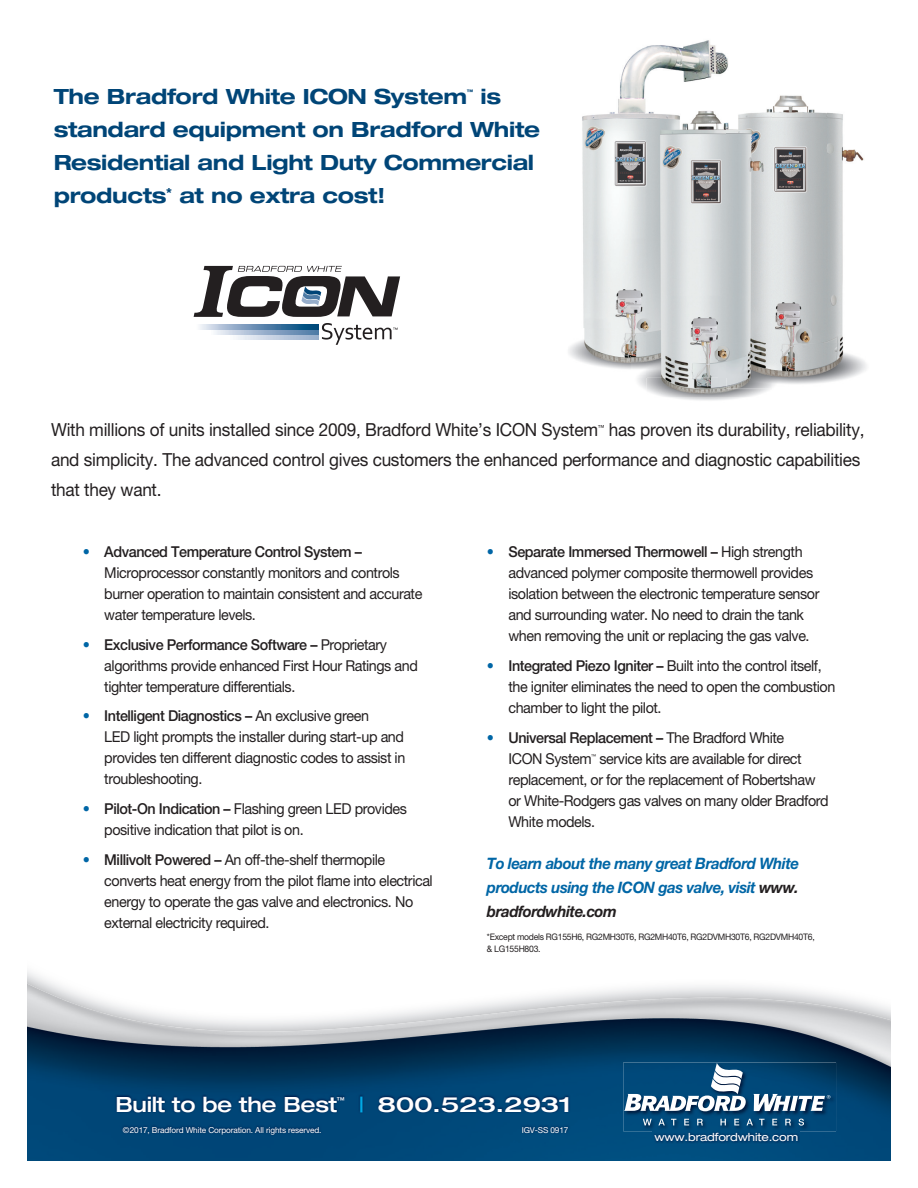
<style>
.page{position:relative;width:918px;height:1188px;background:#fff}
.page>*{position:absolute;margin:0;border:0;box-sizing:border-box;transform-origin:0 0}
.t1{font:700 expanded 21px/33px "Helvetica Neue";letter-spacing:-.015em;color:#004577}
.t2{font:500 expanded 21px "Helvetica Neue";letter-spacing:-.015em;color:#fff}
.t3{font:500 expanded 21px "Helvetica Neue";letter-spacing:-.015em;color:#fff;scale:1.2 1}
.t4{font:18px/30px "Helvetica Neue";letter-spacing:-.015em;color:#231f20;scale:.96 1}
.t5{font:italic 700 15.75px/24px "Helvetica Neue";letter-spacing:-.03em;color:#0066a6;text-align:justify;scale:.96 1}
.t6{font:15px/21px "Helvetica Neue";letter-spacing:-.03em;color:#231f20;scale:.96 1}
.t7{font:expanded 11.25px "Helvetica Neue";letter-spacing:-.015em;color:#fff}
.t8{font:9px/12px "Helvetica Neue";letter-spacing:-.03em;color:#231f20;scale:.96 1}
.t9{font:8.25px "Helvetica Neue";letter-spacing:-.015em;color:#fff}
.t10{font:500 expanded 8.1px "Helvetica Neue";color:#fff}
.t11{font:7.05px "Helvetica Neue";color:#231f20;scale:.96 1}
.t12{font:700 expanded 6.3px "Helvetica Neue";color:#004577}
.t13{font:5.25px "Helvetica Neue";color:#231f20;scale:.96 1}
.s1{font-weight:500;color:#0066a6}
.s2{font-weight:500}
.s3{color:#231f20}
.s4{color:#00abe7}
</style>
<div class="page">
<img style="left:27px;top:984px;width:864px;height:177px">
<img style="left:115px;top:1094px;width:455px;height:42px">
<img style="left:652px;top:1131px;width:148px;height:13px">
<img style="left:771px;top:95px;width:56px;height:87px">
<img style="left:827px;top:112px;width:37px;height:231px">
<img style="left:771px;top:182px;width:56px;height:161px">
<img style="left:771px;top:343px;width:94px;height:41px">
<img style="left:751px;top:352px;width:36px;height:36px">
<img style="left:582px;top:41px;width:124px;height:91px">
<img style="left:706px;top:40px;width:22px;height:38px">
<img style="left:568px;top:132px;width:78px;height:245px">
<img style="left:631px;top:352px;width:15px;height:22px">
<img style="left:726px;top:75px;width:25px;height:277px">
<img style="left:646px;top:377px;width:125px;height:20px">
<img style="left:719px;top:377px;width:52px;height:12px">
<img style="left:751px;top:109px;width:20px;height:243px">
<img style="left:646px;top:103px;width:80px;height:249px">
<img style="left:646px;top:328px;width:70px;height:24px">
<svg style="left:719px;top:343px;width:7px;height:9px"></svg>
<img style="left:646px;top:352px;width:105px;height:25px">
<svg style="left:237px;top:335px;width:82px;height:5px"></svg>
<svg style="left:215px;top:330px;width:104px;height:5px"></svg>
<svg style="left:322px;top:323px;width:76px;height:22px"></svg>
<svg style="left:194px;top:266px;width:206px;height:51px"></svg>
<svg style="left:200px;top:325px;width:119px;height:5px"></svg>
<img style="left:623px;top:1062px;width:213px;height:69px">
<svg style="left:624px;top:1063px;width:122px;height:48px"></svg>
<svg style="left:753px;top:1094px;width:78px;height:17px"></svg>
<svg style="left:643px;top:1119px;width:9px;height:6px"></svg>
<svg style="left:658px;top:1119px;width:7px;height:6px"></svg>
<svg style="left:671px;top:1119px;width:5px;height:6px"></svg>
<svg style="left:684px;top:1119px;width:5px;height:6px"></svg>
<svg style="left:697px;top:1119px;width:6px;height:6px"></svg>
<svg style="left:720px;top:1119px;width:6px;height:6px"></svg>
<svg style="left:734px;top:1119px;width:5px;height:6px"></svg>
<svg style="left:747px;top:1119px;width:6px;height:6px"></svg>
<svg style="left:759px;top:1119px;width:6px;height:6px"></svg>
<svg style="left:772px;top:1119px;width:5px;height:6px"></svg>
<svg style="left:785px;top:1119px;width:6px;height:6px"></svg>
<svg style="left:799px;top:1119px;width:5px;height:7px"></svg>
<h1 class="t1" style="left:54px;top:79px;width:415px">The Bradford White ICON System</h1>
<p class="t12" style="left:467px;top:88px;width:8px">™</p>
<h1 class="t1" style="left:54px;top:79px;width:488px;text-indent:427px">is standard equipment on Bradford White<br>Residential and Light Duty Commercial products<sup>*</sup> at no extra cost!</h1>
<p class="t4" style="left:51px;top:414px;width:571px">With millions of units installed since 2009, Bradford White’s ICON System</p>
<p class="t11" style="left:598px;top:424px;width:8px">™</p>
<p class="t4" style="left:51px;top:414px;width:849px;text-indent:558px">has proven its durability, reliability, and simplicity. The advanced control gives customers the enhanced performance and diagnostic capabilities that they want.</p>
<p class="t6" style="left:104px;top:541px;width:333px;text-indent:-22px"><span class="s1">•</span> <span class="s2">Advanced Temperature Control System – </span>Microprocessor constantly monitors and controls burner operation to maintain consistent and accurate water temperature levels.</p>
<p class="t6" style="left:104px;top:634px;width:328px;text-indent:-22px"><span class="s1">•</span> <span class="s2">Exclusive Performance Software –</span> Proprietary algorithms provide enhanced First Hour Ratings and tighter temperature differentials.</p>
<p class="t6" style="left:104px;top:705px;width:315px;text-indent:-22px"><span class="s1">•</span> <span class="s2">Intelligent Diagnostics –</span> An exclusive green<br>LED light prompts the installer during start-up and provides ten different diagnostic codes to assist in troubleshooting.</p>
<p class="t6" style="left:104px;top:798px;width:317px;text-indent:-22px"><span class="s1">•</span> <span class="s2">Pilot-On Indication –</span> Flashing green LED provides positive indication that pilot is on.</p>
<p class="t6" style="left:104px;top:849px;width:344px;text-indent:-22px"><span class="s1">•</span> <span class="s2">Millivolt Powered –</span> An off-the-shelf thermopile converts heat energy from the pilot flame into electrical energy to operate the gas valve and electronics. No external electricity required.</p>
<p class="t6" style="left:508px;top:541px;width:326px;text-indent:-22px"><span class="s1">•</span> <span class="s2">Separate Immersed Thermowell –</span> High strength advanced polymer composite thermowell provides isolation between the electronic temperature sensor and surrounding water. No need to drain the tank when removing the unit or replacing the gas valve.</p>
<p class="t6" style="left:508px;top:655px;width:342px;text-indent:-22px"><span class="s1">•</span> <span class="s2">Integrated Piezo Igniter –</span> Built into the control itself, the igniter eliminates the need to open the combustion chamber to light the pilot.</p>
<p class="t6" style="left:508px;top:727px;width:289px;text-indent:-22px"><span class="s1">•</span> <span class="s2">Universal Replacement –</span> The Bradford White<br>ICON System</p>
<p class="t6" style="left:508px;top:748px;width:335px;text-indent:91px">service kits are available for direct replacement, or for the replacement of Robertshaw or White-Rodgers gas valves on many older Bradford White models.</p>
<p class="t13" style="left:591px;top:753px;width:7px">™</p>
<p class="t5" style="left:487px;top:851px;width:327px">To learn about the many great Bradford White products using the ICON gas valve, visit <span class="s3">www. bradfordwhite.com</span></p>
<p class="t8" style="left:487px;top:931px;width:343px">*Except models RG155H6, RG2MH30T6, RG2MH40T6, RG2DVMH30T6, RG2DVMH40T6, &amp; LG155H803.</p>
<h1 class="t2" style="left:115px;top:1092px;width:223px">Built to be the Best</h1>
<p class="t10" style="left:337px;top:1095px;width:10px">™</p>
<h1 class="t3" style="left:359px;top:1092px;width:179px"><span class="s4">|</span> 800.523.2931</h1>
<p class="t9" style="left:123px;top:1125px;width:200px">©2017, Bradford White Corporation. All rights reserved.</p>
<p class="t9" style="left:522px;top:1125px;width:48px">IGV-SS 0917</p>
<p class="t7" style="left:655px;top:1131px;width:145px">www.bradfordwhite.com</p>
</div>
